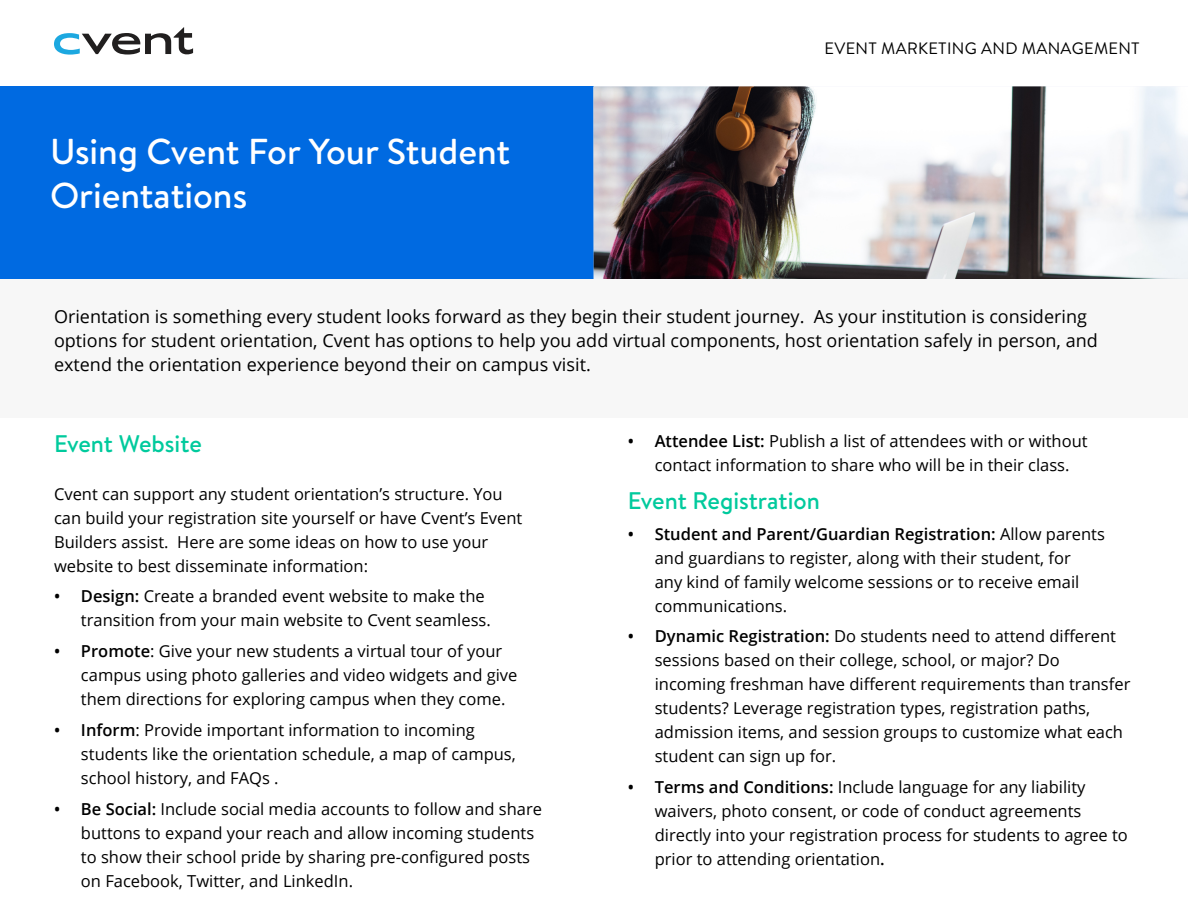
<style>
.page{position:relative;width:1188px;height:918px;background:#fff}
.page>*{position:absolute;margin:0;border:0;box-sizing:border-box;transform-origin:0 0}
.t1{font:500 36px/43.2px "Brandon Text";color:#fff}
.t2{font:500 24px "Brandon Text";color:#00ca9d}
.t3{font:18px/24px "Open Sans";color:#000}
.t4{font:16.5px/24px "Open Sans";color:#000}
.t5{font:16.5px "Brandon Text";letter-spacing:.02em;color:#000}
.s1{font-weight:600}
</style>
<div class="page">
<div style="left:0;top:87px;width:593px;height:192px;background:#006ae1"></div>
<div style="left:0;top:279px;width:1188px;height:139px;background:#f7f7f7"></div>
<img style="left:593px;top:86px;width:595px;height:193px">
<svg style="left:54px;top:27px;width:139px;height:28px"></svg>
<h1 class="t1" style="left:50px;top:130px;width:462px">Using Cvent For Your Student<br>Orientations</h1>
<p class="t5" style="left:825px;top:37px;width:317px">EVENT MARKETING AND MANAGEMENT</p>
<p class="t3" style="left:54px;top:304px;width:1045px">Orientation is something every student looks forward as they begin their student journey. As your institution is considering options for student orientation, Cvent has options to help you add virtual components, host orientation safely in person, and extend the orientation experience beyond their on campus visit.</p>
<h2 class="t2" style="left:54px;top:427px;width:149px">Event Website</h2>
<p class="t4" style="left:54px;top:481px;width:470px">Cvent can support any student orientation’s structure. You can build your registration site yourself or have Cvent’s Event Builders assist. Here are some ideas on how to use your website to best disseminate information:</p>
<p class="t4" style="left:81px;top:584px;width:411px;text-indent:-27px"><span class="s1">• Design:</span> Create a branded event website to make the transition from your main website to Cvent seamless.</p>
<p class="t4" style="left:81px;top:639px;width:438px;text-indent:-27px"><span class="s1">• Promote</span>: Give your new students a virtual tour of your campus using photo galleries and video widgets and give them directions for exploring campus when they come.</p>
<p class="t4" style="left:81px;top:717px;width:436px;text-indent:-27px"><span class="s1">• Inform</span>: Provide important information to incoming students like the orientation schedule, a map of campus, school history, and FAQs .</p>
<p class="t4" style="left:81px;top:796px;width:463px;text-indent:-27px"><span class="s1">• Be Social:</span> Include social media accounts to follow and share buttons to expand your reach and allow incoming students to show their school pride by sharing pre-configured posts on Facebook, Twitter, and LinkedIn.</p>
<p class="t4" style="left:628px;top:429px;width:461px;text-align:center"><span class="s1">• Attendee List:</span> Publish a list of attendees with or without contact information to share who will be in their class.</p>
<h2 class="t2" style="left:628px;top:484px;width:194px">Event Registration</h2>
<p class="t4" style="left:655px;top:521px;width:452px;text-indent:-27px"><span class="s1">• Student and Parent/Guardian Registration:</span> Allow parents and guardians to register, along with their student, for<br>any kind of family welcome sessions or to receive email communications.</p>
<p class="t4" style="left:655px;top:624px;width:477px;text-indent:-27px"><span class="s1">• Dynamic Registration:</span> Do students need to attend different sessions based on their college, school, or major? Do incoming freshman have different requirements than transfer students? Leverage registration types, registration paths, admission items, and session groups to customize what each student can sign up for.</p>
<p class="t4" style="left:655px;top:775px;width:475px;text-indent:-27px"><span class="s1">• Terms and Conditions:</span> Include language for any liability waivers, photo consent, or code of conduct agreements directly into your registration process for students to agree to prior to attending orientation<span class="s1">.</span></p>
</div>
